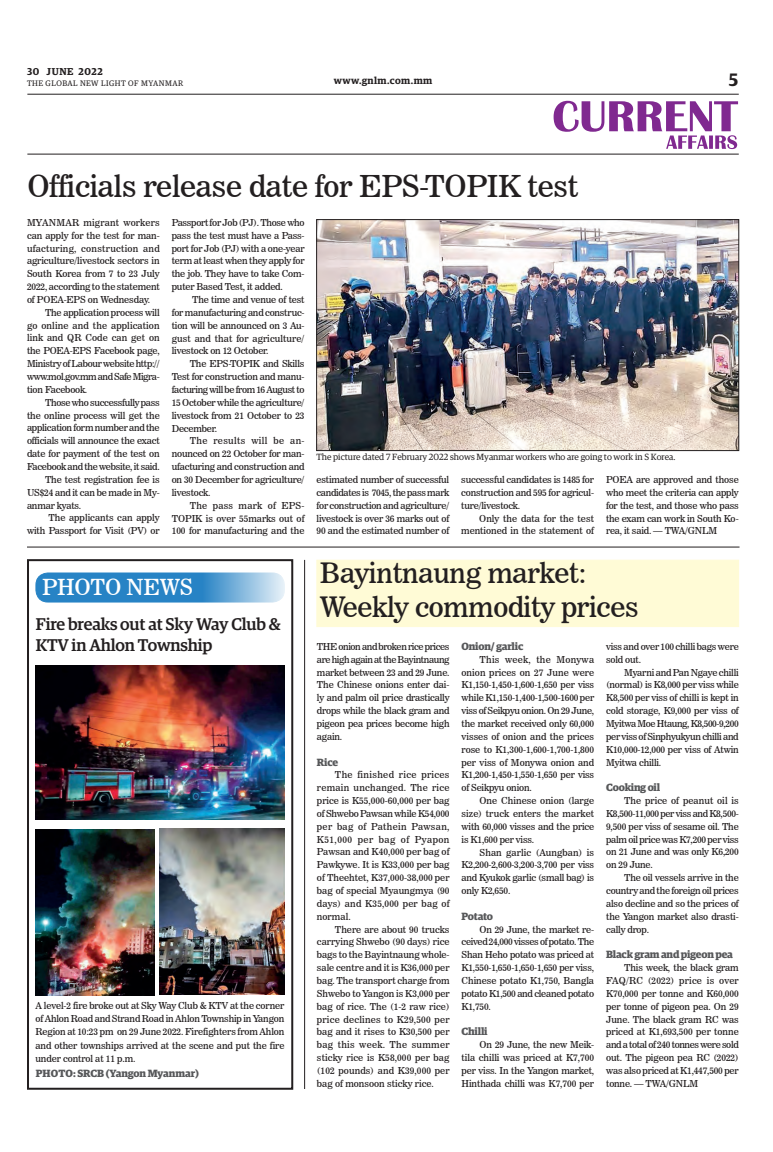
<style>
.page{position:relative;width:773px;height:1152px;background:#fff}
.page>*{position:absolute;margin:0;border:0;box-sizing:border-box;transform-origin:0 0}
._2_Clm_Head{font:30px "News 706 BT Roman C";letter-spacing:-.01em;color:#231f20}
._2_Clm_Head-2{font:28px "News 706 BT Roman C";letter-spacing:-.01em;color:#231f20}
._2_Clm_Head-3{font:22px "News 706 BT Roman C";letter-spacing:-.01em;color:#fff}
.t1{font:600 18px "Guardian Egyp";color:#231f20}
._1_Clm_Head{font:500 17px/20.4px "Guardian Egyp";letter-spacing:-.01em;color:#231f20}
.Sub_Body{font:700 10.5px "Guardian Egyp";letter-spacing:-.02em;color:#57585a}
.Normal_Para{font:700 10.5px "Guardian Egyp";letter-spacing:-.01em;color:#57585a}
.t2{font:600 10px "Guardian Egyp";letter-spacing:.05em;color:#231f20}
._2nd_Body{font:9.5px/12.9px "News 706 BT Roman C";letter-spacing:-.02em;color:#231f20;text-align:justify}
.Normal_Para-2{font:9.5px/12.9px "News 706 BT Roman C";letter-spacing:-.015em;color:#231f20;text-align:justify}
.t3{font:9px "Guardian Egyp";color:#231f20}
.t4{font:8px "Guardian Egyp";letter-spacing:.06em;color:#231f20}
</style>
<div class="page">
<hr style="left:27px;top:94px;width:711px;height:1px;background:#231f20">
<hr style="left:27px;top:154px;width:711px;height:1px;background:#231f20">
<svg style="left:553px;top:101px;width:185px;height:48px"></svg>
<img style="left:318px;top:221px;width:418px;height:228px">
<div style="left:316px;top:219px;width:422px;height:232px;border:1px solid #231f20"></div>
<div style="left:316px;top:560px;width:422px;height:67px;background:#fffbd6"></div>
<div style="left:27px;top:559px;width:266px;height:531px;border:2px solid #231f20"></div>
<svg style="left:36px;top:573px;width:248px;height:29px;background:#4694cd"></svg>
<div style="left:36px;top:573px;width:249px;height:29px;border:1px solid #2783c5;border-radius:12px"></div>
<img style="left:36px;top:666px;width:249px;height:154px">
<img style="left:160px;top:828px;width:125px;height:167px">
<img style="left:36px;top:829px;width:119px;height:166px">
<hr style="left:27px;top:547px;width:712px;height:1px;background:#231f20">
<hr style="left:304px;top:560px;width:1px;height:529px;background:#231f20">
<p class="t2" style="left:27px;top:64px;width:77px">30 JUNE 2022</p>
<p class="t4" style="left:27px;top:78px;width:158px">THE GLOBAL NEW LIGHT OF MYANMAR</p>
<p class="t2" style="left:334px;top:73px;width:100px">www.gnlm.com.mm</p>
<h3 class="t1" style="left:729px;top:67px;width:11px">5</h3>
<p class="_2_Clm_Head" style="left:27px;top:168px;width:552px">Officials release date for EPS-TOPIK test</p>
<p class="Normal_Para-2" style="left:27px;top:216px;width:134px">MYANMAR migrant workers can apply for the test for man&shy;ufacturing, construction and agriculture/livestock sectors in South Korea from 7 to 23 July 2022, according to the statement of POEA-EPS on Wednesday.</p>
<p class="_2nd_Body" style="left:27px;top:306px;width:134px;text-indent:18px">The application process will go online and the application link and QR Code can get on the POEA-EPS Facebook page, Ministry of Labour website http:// www.mol.gov.mm and Safe Migra&shy;tion Facebook.</p>
<p class="_2nd_Body" style="left:27px;top:396px;width:134px;text-indent:18px">Those who successfully pass the online process will get the application form number and the officials will announce the exact date for payment of the test on Facebook and the website, it said.</p>
<p class="_2nd_Body" style="left:27px;top:473px;width:134px;text-indent:18px">The test registration fee is US$24 and it can be made in My&shy;anmar kyats.</p>
<p class="_2nd_Body" style="left:27px;top:512px;width:134px;text-align:right">The applicants can apply<br>with Passport for Visit (PV) or</p>
<p class="_2nd_Body" style="left:172px;top:216px;width:134px">Passport for Job (PJ). Those who pass the test must have a Pass&shy;port for Job (PJ) with a one-year term at least when they apply for the job. They have to take Com&shy;puter Based Test, it added.</p>
<p class="_2nd_Body" style="left:172px;top:293px;width:134px;text-indent:21px">The time and venue of test for manufacturing and construc&shy;tion will be announced on 3 Au&shy;gust and that for agriculture/ livestock on 12 October.</p>
<p class="_2nd_Body" style="left:172px;top:357px;width:134px;text-indent:18px">The EPS-TOPIK and Skills Test for construction and manu&shy;facturing will be from 16 August to 15 October while the agriculture/ livestock from 21 October to 23<br>December.</p>
<p class="_2nd_Body" style="left:172px;top:435px;width:134px;text-indent:18px">The results will be an&shy;nounced on 22 October for man&shy;ufacturing and construction and on 30 December for agriculture/ livestock.</p>
<p class="_2nd_Body" style="left:172px;top:499px;width:134px;text-indent:18px">The pass mark of EPS-TOPIK is over 55marks out of 100 for manufacturing and the</p>
<p class="t3" style="left:316px;top:451px;width:360px">The picture dated 7 February 2022 shows Myanmar workers who are going to work in S Korea.</p>
<p class="_2nd_Body" style="left:316px;top:473px;width:134px">estimated number of successful candidates is 7045, the pass mark for construction and agriculture/ livestock is over 36 marks out of 90 and the estimated number of</p>
<p class="_2nd_Body" style="left:461px;top:473px;width:134px">successful candidates is 1485 for construction and 595 for agricul&shy;ture/livestock.</p>
<p class="_2nd_Body" style="left:606px;top:473px;width:134px">POEA are approved and those who meet the criteria can apply for the test, and those who pass the exam can work in South Ko&shy;rea, it said. — TWA/GNLM</p>
<p class="_2nd_Body" style="left:461px;top:512px;width:134px;text-align:right">Only the data for the test mentioned in the statement of</p>
<p class="_2_Clm_Head-3" style="left:42px;top:574px;width:152px">PHOTO NEWS</p>
<p class="_1_Clm_Head" style="left:36px;top:613px;width:247px">Fire breaks out at Sky Way Club &amp;<br>KTV in Ahlon Township</p>
<p class="Normal_Para-2" style="left:35px;top:999px;width:250px">A level-2 fire broke out at Sky Way Club &amp; KTV at the corner of Ahlon Road and Strand Road in Ahlon Township in Yangon Region at 10:23 pm on 29 June 2022. Firefighters from Ahlon and other townships arrived at the scene and put the fire under control at 11 p.m.</p>
<p class="Normal_Para" style="left:36px;top:1066px;width:164px">PHOTO: SRCB (Yangon Myanmar)</p>
<p class="_2_Clm_Head-2" style="left:320px;top:556px;width:268px">Bayintnaung market:</p>
<p class="_2_Clm_Head-2" style="left:320px;top:590px;width:320px">Weekly commodity prices</p>
<p class="Normal_Para-2" style="left:317px;top:640px;width:134px">THE onion and broken rice prices are high again at the Bayintnaung market between 23 and 29 June.<br>The Chinese onions enter dai&shy;ly and palm oil price drastically drops while the black gram and pigeon pea prices become high again.</p>
<p class="Sub_Body" style="left:317px;top:754px;width:23px">Rice</p>
<p class="_2nd_Body" style="left:317px;top:768px;width:134px;text-indent:18px">The finished rice prices remain unchanged. The rice price is K55,000-60,000 per bag of Shwebo Pawsan while K54,000 per bag of Pathein Pawsan, K51,000 per bag of Pyapon Pawsan and K40,000 per bag of Pawkywe. It is K33,000 per bag of Theehtet, K37,000-38,000 per bag of special Myaungmya (90 days) and K35,000 per bag of normal.</p>
<p class="_2nd_Body" style="left:317px;top:923px;width:134px;text-indent:18px">There are about 90 trucks carrying Shwebo (90 days) rice bags to the Bayintnaung whole&shy;sale centre and it is K36,000 per bag. The transport charge from Shwebo to Yangon is K3,000 per bag of rice. The (1-2 raw rice) price declines to K29,500 per bag and it rises to K30,500 per bag this week. The summer sticky rice is K58,000 per bag (102 pounds) and K39,000 per bag of monsoon sticky rice.</p>
<p class="Sub_Body" style="left:461px;top:638px;width:63px">Onion/ garlic</p>
<p class="_2nd_Body" style="left:461px;top:653px;width:134px;text-indent:18px">This week, the Monywa onion prices on 27 June were K1,150-1,450-1,600-1,650 per viss while K1,150-1,400-1,500-1600 per viss of Seikpyu onion. On 29 June, the market received only 60,000 visses of onion and the prices rose to K1,300-1,600-1,700-1,800 per viss of Monywa onion and K1,200-1,450-1,550-1,650 per viss of Seikpyu onion.</p>
<p class="_2nd_Body" style="left:461px;top:794px;width:134px;text-indent:18px">One Chinese onion (large size) truck enters the market with 60,000 visses and the price is K1,600 per viss.</p>
<p class="_2nd_Body" style="left:461px;top:846px;width:134px;text-indent:18px">Shan garlic (Aungban) is K2,200-2,600-3,200-3,700 per viss and Kyukok garlic (small bag) is only K2,650.</p>
<p class="Sub_Body" style="left:461px;top:908px;width:33px">Potato</p>
<p class="_2nd_Body" style="left:461px;top:923px;width:134px;text-indent:18px">On 29 June, the market re&shy;ceived 24,000 visses of potato. The Shan Heho potato was priced at K1,550-1,650-1,650-1,650 per viss, Chinese potato K1,750, Bangla potato K1,500 and cleaned potato K1,750.</p>
<p class="Sub_Body" style="left:461px;top:1024px;width:28px">Chilli</p>
<p class="_2nd_Body" style="left:461px;top:1038px;width:134px;text-indent:18px">On 29 June, the new Meik&shy;tila chilli was priced at K7,700 per viss. In the Yangon market, Hinthada chilli was K7,700 per</p>
<p class="_2nd_Body" style="left:606px;top:640px;width:134px">viss and over 100 chilli bags were sold out.</p>
<p class="_2nd_Body" style="left:606px;top:666px;width:134px;text-indent:18px">Myarni and Pan Ngaye chilli (normal) is K8,000 per viss while K8,500 per viss of chilli is kept in cold storage, K9,000 per viss of Myitwa Moe Htaung, K8,500-9,200 per viss of Sinphyukyun chilli and K10,000-12,000 per viss of Atwin Myitwa chilli.</p>
<p class="Sub_Body" style="left:606px;top:780px;width:56px">Cooking oil</p>
<p class="_2nd_Body" style="left:606px;top:794px;width:134px;text-indent:18px">The price of peanut oil is K8,500-11,000 per viss and K8,500- 9,500 per viss of sesame oil. The palm oil price was K7,200 per viss on 21 June and was only K6,200 on 29 June.</p>
<p class="_2nd_Body" style="left:606px;top:871px;width:134px;text-indent:18px">The oil vessels arrive in the country and the foreign oil prices also decline and so the prices of the Yangon market also drasti&shy;cally drop.</p>
<p class="Sub_Body" style="left:606px;top:947px;width:128px">Black gram and pigeon pea</p>
<p class="_2nd_Body" style="left:606px;top:961px;width:134px;text-indent:18px">This week, the black gram FAQ/RC (2022) price is over K70,000 per tonne and K60,000 per tonne of pigeon pea. On 29<br>June. The black gram RC was priced at K1,693,500 per tonne and a total of 240 tonnes were sold out. The pigeon pea RC (2022) was also priced at K1,447,500 per tonne. — TWA/GNLM</p>
</div>
